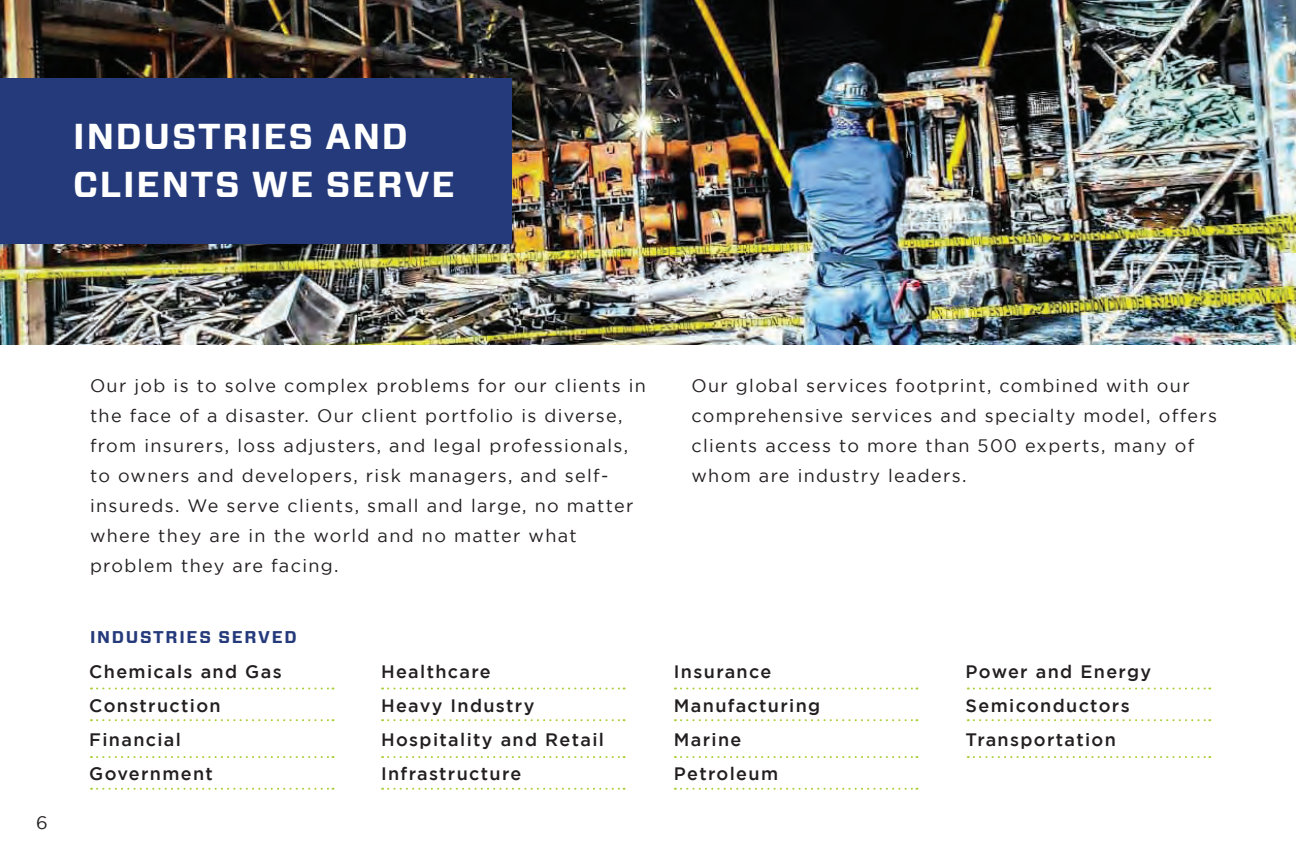
<style>
.page{position:relative;width:1296px;height:864px;background:#fff}
.page>*{position:absolute;margin:0;border:0;box-sizing:border-box;transform-origin:0 0}
.t1{font:700 36px/48px "Forza";letter-spacing:.05em;color:#fff}
.t2{font:18px/30px "Gotham";letter-spacing:.075em;color:#231f20}
.t3{font:500 18px "Gotham";letter-spacing:.075em;color:#231f20}
.t4{font:700 17px "Forza";letter-spacing:.1em;color:#243a7b}
</style>
<div class="page">
<img style="left:0;top:0;width:1296px;height:344px">
<div style="left:0;top:79px;width:511px;height:165px;background:#243a7b"></div>
<svg style="left:91px;top:688px;width:243px;height:2px"></svg>
<svg style="left:382px;top:688px;width:243px;height:2px"></svg>
<svg style="left:675px;top:688px;width:242px;height:2px"></svg>
<svg style="left:968px;top:688px;width:242px;height:2px"></svg>
<svg style="left:91px;top:756px;width:243px;height:2px"></svg>
<svg style="left:382px;top:756px;width:243px;height:2px"></svg>
<svg style="left:675px;top:756px;width:242px;height:2px"></svg>
<svg style="left:968px;top:756px;width:242px;height:2px"></svg>
<svg style="left:91px;top:719px;width:243px;height:2px"></svg>
<svg style="left:382px;top:719px;width:243px;height:2px"></svg>
<svg style="left:675px;top:719px;width:242px;height:2px"></svg>
<svg style="left:968px;top:719px;width:242px;height:2px"></svg>
<svg style="left:91px;top:788px;width:243px;height:2px"></svg>
<svg style="left:382px;top:788px;width:243px;height:2px"></svg>
<svg style="left:675px;top:788px;width:242px;height:2px"></svg>
<p class="t1" style="left:73px;top:113px;width:383px">INDUSTRIES AND<br>CLIENTS WE SERVE</p>
<p class="t2" style="left:36px;top:807px;width:13px">6</p>
<p class="t2" style="left:90px;top:370px;width:557px">Our job is to solve complex problems for our clients in the face of a disaster. Our client portfolio is diverse, from insurers, loss adjusters, and legal professionals, to owners and developers, risk managers, and self&shy;insureds. We serve clients, small and large, no matter where they are in the world and no matter what problem they are facing.</p>
<p class="t2" style="left:691px;top:370px;width:527px">Our global services footprint, combined with our comprehensive services and specialty model, offers clients access to more than 500 experts, many of whom are industry leaders.</p>
<p class="t4" style="left:90px;top:626px;width:208px">INDUSTRIES SERVED</p>
<p class="t3" style="left:89px;top:661px;width:194px">Chemicals and Gas</p>
<p class="t3" style="left:89px;top:695px;width:133px">Construction</p>
<p class="t3" style="left:89px;top:729px;width:93px">Financial</p>
<p class="t3" style="left:89px;top:763px;width:125px">Government</p>
<p class="t3" style="left:381px;top:661px;width:111px">Healthcare</p>
<p class="t3" style="left:381px;top:695px;width:155px">Heavy Industry</p>
<p class="t3" style="left:381px;top:729px;width:224px">Hospitality and Retail</p>
<p class="t3" style="left:381px;top:763px;width:142px">Infrastructure</p>
<p class="t3" style="left:674px;top:661px;width:99px">Insurance</p>
<p class="t3" style="left:674px;top:695px;width:148px">Manufacturing</p>
<p class="t3" style="left:674px;top:729px;width:69px">Marine</p>
<p class="t3" style="left:674px;top:763px;width:106px">Petroleum</p>
<p class="t3" style="left:966px;top:661px;width:187px">Power and Energy</p>
<p class="t3" style="left:966px;top:695px;width:166px">Semiconductors</p>
<p class="t3" style="left:966px;top:729px;width:152px">Transportation</p>
</div>
